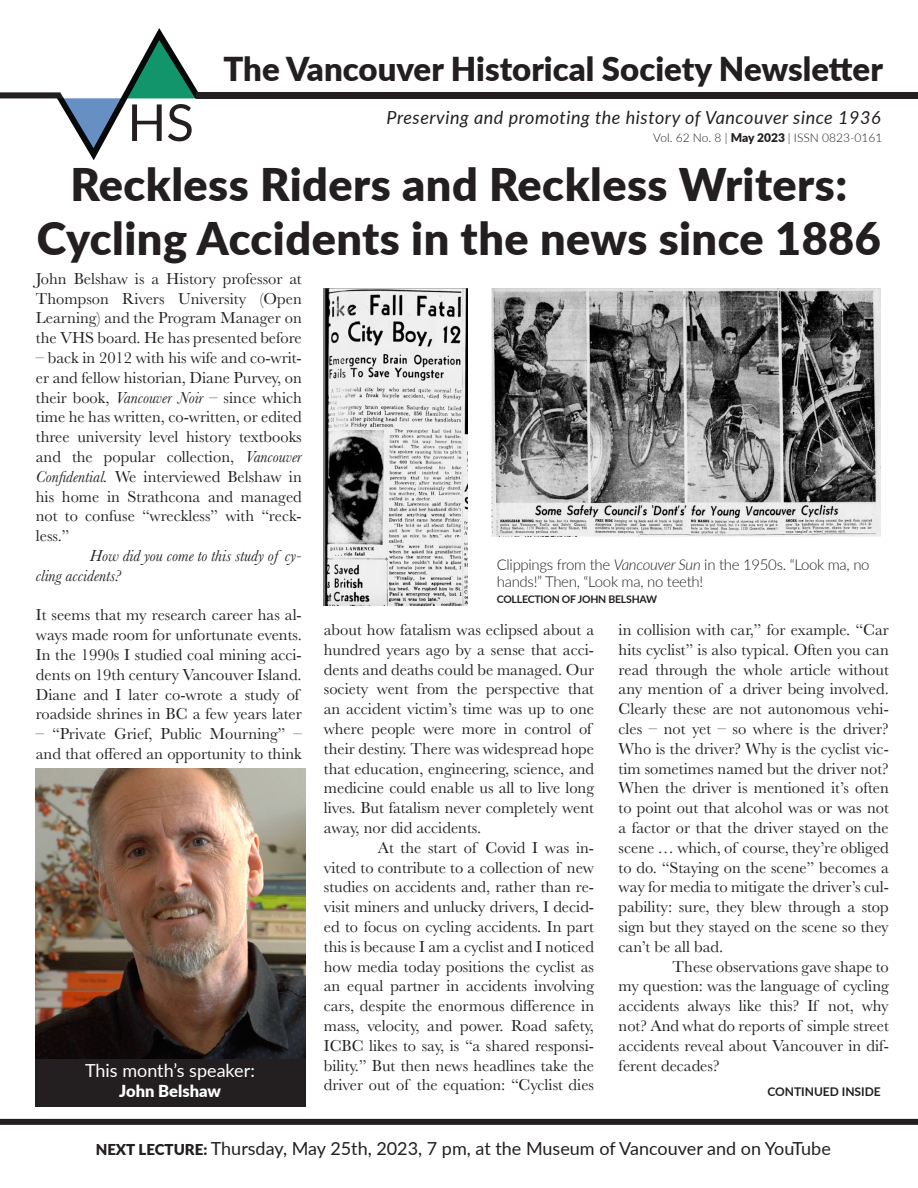
<style>
.page{position:relative;width:918px;height:1188px;background:#fff}
.page>*{position:absolute;margin:0;border:0;box-sizing:border-box;transform-origin:0 0}
.VHS_Title{font:51px "Lato";color:#231f20}
.MonthlySpeaker-Title{font:900 45px "Lato";letter-spacing:.01em;color:#231f20}
.VHS_Title-2{font:900 33px "Lato";color:#231f20}
.t1{font:18px "Lato";color:#231f20}
.MissionStatement{font:italic 18px "Lato";letter-spacing:.03em;color:#231f20}
.NextSpeaker{font:18px "Lato";color:#fff}
._2nd_Body{font:16.5px/19.8px "Baskerville";color:#231f20}
.Body-No_Indent{font:16.5px/19.8px "Baskerville";color:#231f20;text-align:justify}
._2nd_Body-2{font:italic 16.5px/19.8px "Baskerville";color:#231f20}
.NextSpeaker-2{font:900 16.5px "Lato";color:#fff}
.Photo_Caption{font:300 15px/16.5px "Lato";letter-spacing:-.02em;color:#231f20}
.IssueInfo{font:300 12px "Lato";color:#231f20}
.Continued_Inside{font:700 12px "Lato";color:#231f20}
.Photo_Caption-2{font:700 10.5px "Lato";letter-spacing:-.02em;color:#231f20}
.s1{font-weight:900}
.s2{font-style:italic}
.s3{font-weight:900;font-size:15px}
</style>
<div class="page">
<div style="left:36px;top:1059px;width:270px;height:47px;background:#231f20"></div>
<div style="left:0;top:1119px;width:918px;height:6px;background:#231f20"></div>
<svg style="left:0;top:28px;width:202px;height:132px"></svg>
<div style="left:197px;top:92px;width:721px;height:6px;background:#231f20"></div>
<img style="left:36px;top:768px;width:270px;height:291px">
<img style="left:491px;top:288px;width:390px;height:249px">
<img style="left:324px;top:288px;width:144px;height:318px">
<p class="VHS_Title" style="left:127px;top:86px;width:68px">HS</p>
<p class="VHS_Title-2" style="left:223px;top:44px;width:661px">The Vancouver Historical Society Newsletter</p>
<p class="MissionStatement" style="left:387px;top:105px;width:496px">Preserving and promoting the history of Vancouver since 1936</p>
<p class="IssueInfo" style="left:653px;top:130px;width:231px">Vol. 62 No. 8 | <span class="s1">May 2023</span> | ISSN 0823-0161</p>
<p class="MonthlySpeaker-Title" style="left:70px;top:151px;width:778px">Reckless Riders and Reckless Writers:</p>
<p class="MonthlySpeaker-Title" style="left:37px;top:205px;width:846px">Cycling Accidents in the news since 1886</p>
<p class="Body-No_Indent" style="left:36px;top:269px;width:267px">John Belshaw is a History professor at Thompson Rivers University (Open Learning) and the Program Manager on the VHS board. He has presented before</p>
<p class="Body-No_Indent" style="left:36px;top:348px;width:267px">– back in 2012 with his wife and co-writ&shy;er and fellow historian, Diane Purvey, on their book, <span class="s2">Vancouver Noir</span> – since which time he has written, co-written, or edited three university level history textbooks and the popular collection, <span class="s2">Vancouver Confidential.</span> We interviewed Belshaw in his home in Strathcona and managed not to confuse “wreckless” with “reck&shy;less.”</p>
<p class="_2nd_Body-2" style="left:36px;top:546px;width:267px;text-indent:54px">How did you come to this study of cy&shy;cling accidents?</p>
<p class="_2nd_Body" style="left:36px;top:605px;width:267px">It seems that my research career has al&shy;ways made room for unfortunate events.<br>In the 1990s I studied coal mining acci&shy;dents on 19th century Vancouver Island.<br>Diane and I later co-wrote a study of roadside shrines in BC a few years later</p>
<p class="_2nd_Body" style="left:36px;top:724px;width:267px">– “Private Grief, Public Mourning” – and that offered an opportunity to think</p>
<p class="NextSpeaker" style="left:85px;top:1057px;width:171px">This month’s speaker:</p>
<p class="NextSpeaker-2" style="left:119px;top:1078px;width:103px">John Belshaw</p>
<p class="Photo_Caption" style="left:497px;top:556px;width:374px">Clippings from the <span class="s2">Vancouver Sun</span> in the 1950s. “Look ma, no hands!” Then, “Look ma, no teeth!</p>
<p class="Photo_Caption-2" style="left:497px;top:592px;width:162px">COLLECTION OF JOHN BELSHAW</p>
<p class="_2nd_Body" style="left:324px;top:620px;width:272px">about how fatalism was eclipsed about a hundred years ago by a sense that acci&shy;dents and deaths could be managed. Our society went from the perspective that an accident victim’s time was up to one where people were more in control of their destiny. There was widespread hope that education, engineering, science, and medicine could enable us all to live long lives. But fatalism never completely went away, nor did accidents.</p>
<p class="_2nd_Body" style="left:324px;top:838px;width:272px;text-align:justify;text-indent:54px">At the start of Covid I was in&shy;vited to contribute to a collection of new studies on accidents and, rather than re&shy;visit miners and unlucky drivers, I decid&shy;ed to focus on cycling accidents. In part this is because I am a cyclist and I noticed how media today positions the cyclist as an equal partner in accidents involving cars, despite the enormous difference in mass, velocity, and power. Road safety, ICBC likes to say, is “a shared responsi&shy;bility.” But then news headlines take the driver out of the equation: “Cyclist dies</p>
<p class="_2nd_Body" style="left:619px;top:620px;width:272px;text-align:justify">in collision with car,” for example. “Car hits cyclist” is also typical. Often you can read through the whole article without any mention of a driver being involved.<br>Clearly these are not autonomous vehi&shy;cles – not yet – so where is the driver?<br>Who is the driver? Why is the cyclist vic&shy;tim sometimes named but the driver not?<br>When the driver is mentioned it’s often to point out that alcohol was or was not a factor or that the driver stayed on the scene … which, of course, they’re obliged to do. “Staying on the scene” becomes a way for media to mitigate the driver’s cul&shy;pability: sure, they blew through a stop sign but they stayed on the scene so they can’t be all bad.</p>
<p class="_2nd_Body" style="left:619px;top:957px;width:272px;text-align:justify;text-indent:54px">These observations gave shape to my question: was the language of cycling accidents always like this? If not, why not? And what do reports of simple street accidents reveal about Vancouver in dif&shy;ferent decades?</p>
<p class="Continued_Inside" style="left:767px;top:1083px;width:115px">CONTINUED INSIDE</p>
<p class="t1" style="left:96px;top:1136px;width:737px"><span class="s3">NEXT LECTURE:</span> Thursday, May 25th, 2023, 7 pm, at the Museum of Vancouver and on YouTube</p>
</div>
